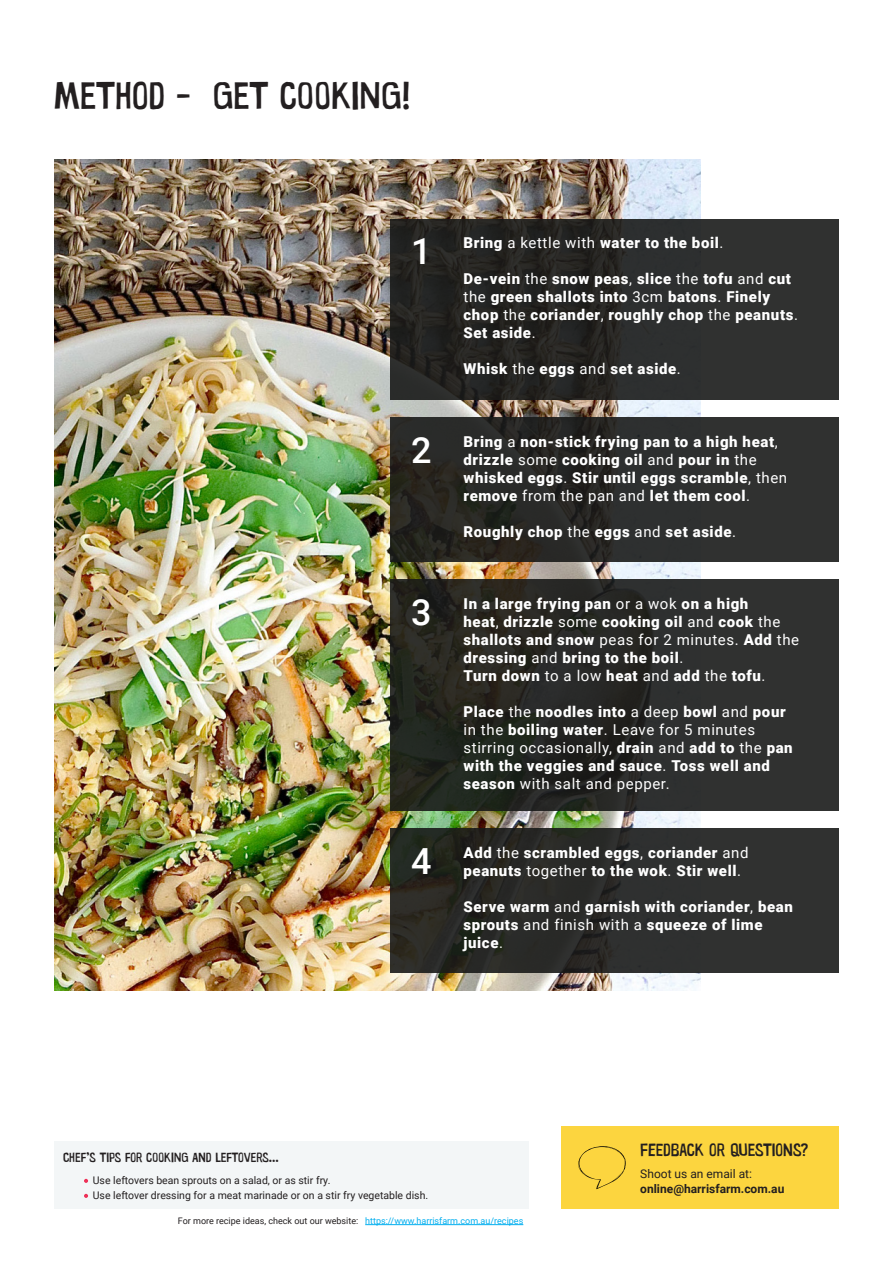
<style>
.page{position:relative;width:893px;height:1263px;background:#fff}
.page>*{position:absolute;margin:0;border:0;box-sizing:border-box;transform-origin:0 0}
.t1{font:39px "Warugaki";color:#231f20}
.t2{font:500 36px "Roboto";color:#fff}
.t3{font:18px "Warugaki";color:#231f20}
.t4{font:900 15px/18px "Roboto";letter-spacing:.04em;color:#fff}
.t5{font:13.5px "Warugaki";color:#231f20}
.t6{font:700 12px "Roboto";color:#231f20}
.t7{font:12px "Roboto";color:#231f20}
.t8{font:10.5px "Roboto";color:#231f20}
.t9{font:9px "Roboto";color:#231f20}
.t10{font:9px "Roboto";color:#00aeef}
.s1{font-weight:400}
</style>
<div class="page">
<div style="left:561px;top:1126px;width:278px;height:83px;background:#fcd53f"></div>
<hr style="left:365px;top:1224px;width:158px;height:1px;background:#00aeef">
<img style="left:54px;top:159px;width:646px;height:832px">
<div style="left:390px;top:219px;width:449px;height:180px;background:linear-gradient(to right,#21201d,#323433)"></div>
<svg style="left:390px;top:580px;width:449px;height:231px;background:#292a27"></svg>
<svg style="left:390px;top:418px;width:449px;height:144px;background:#2b2b29"></svg>
<div style="left:390px;top:829px;width:449px;height:144px;background:linear-gradient(to right,#252620,#323334)"></div>
<div style="left:54px;top:1141px;width:474px;height:68px;background:#f3f6f7"></div>
<svg style="left:84px;top:1179px;width:4px;height:4px"></svg>
<svg style="left:84px;top:1194px;width:4px;height:4px"></svg>
<svg style="left:578px;top:1146px;width:48px;height:43px"></svg>
<p class="t1" style="left:54px;top:72px;width:358px">METHOD - GET COOKING!</p>
<p class="t2" style="left:411px;top:226px;width:22px">1</p>
<p class="t4" style="left:464px;top:233px;width:261px">Bring <span class="s1">a kettle with</span> water to the boil<span class="s1">.</span></p>
<p class="t4" style="left:464px;top:269px;width:336px">De-vein <span class="s1">the</span> snow peas<span class="s1">,</span> slice <span class="s1">the</span> tofu <span class="s1">and</span> cut <span class="s1">the</span> green shallots into <span class="s1">3cm</span> batons<span class="s1">.</span> Finely chop <span class="s1">the</span> coriander<span class="s1">,</span> roughly chop <span class="s1">the</span> peanuts<span class="s1">.<br></span>Set aside<span class="s1">.</span></p>
<p class="t4" style="left:464px;top:359px;width:219px">Whisk <span class="s1">the</span> eggs <span class="s1">and</span> set aside<span class="s1">.</span></p>
<p class="t2" style="left:411px;top:425px;width:22px">2</p>
<p class="t4" style="left:464px;top:432px;width:325px">Bring <span class="s1">a</span> non-stick frying pan to a high heat<span class="s1">, </span>drizzle <span class="s1">some</span> cooking oil <span class="s1">and</span> pour in <span class="s1">the </span>whisked eggs<span class="s1">.</span> Stir until eggs scramble<span class="s1">, then </span>remove <span class="s1">from the pan and</span> let them cool<span class="s1">.</span></p>
<p class="t4" style="left:464px;top:522px;width:274px">Roughly chop <span class="s1">the</span> eggs <span class="s1">and</span> set aside<span class="s1">.</span></p>
<p class="t2" style="left:411px;top:587px;width:22px">3</p>
<p class="t2" style="left:411px;top:836px;width:22px">4</p>
<p class="t4" style="left:464px;top:594px;width:337px">In a large frying pan <span class="s1">or a wok</span> on a high<br>heat<span class="s1">,</span> drizzle <span class="s1">some</span> cooking oil <span class="s1">and</span> cook <span class="s1">the </span>shallots and snow <span class="s1">peas for 2 minutes.</span> Add <span class="s1">the </span>dressing <span class="s1">and</span> bring to the boil<span class="s1">.</span></p>
<p class="t4" style="left:464px;top:666px;width:303px">Turn down <span class="s1">to a low</span> heat <span class="s1">and</span> add <span class="s1">the</span> tofu<span class="s1">.</span></p>
<p class="t4" style="left:464px;top:702px;width:331px">Place <span class="s1">the</span> noodles into <span class="s1">a deep</span> bowl <span class="s1">and</span> pour <span class="s1">in the</span> boiling water<span class="s1">. Leave for 5 minutes stirring occasionally,</span> drain <span class="s1">and</span> add to <span class="s1">the</span> pan with the veggies and sauce<span class="s1">.</span> Toss well and season <span class="s1">with salt and pepper.</span></p>
<p class="t4" style="left:464px;top:843px;width:287px">Add <span class="s1">the</span> scrambled eggs<span class="s1">,</span> coriander <span class="s1">and </span>peanuts <span class="s1">together</span> to the wok<span class="s1">.</span> Stir well<span class="s1">.</span></p>
<p class="t4" style="left:464px;top:897px;width:331px">Serve warm <span class="s1">and</span> garnish with coriander<span class="s1">,</span> bean sprouts <span class="s1">and finish with a</span> squeeze of lime juice<span class="s1">.</span></p>
<p class="t5" style="left:63px;top:1149px;width:217px">CHEF’S TIPS FOR COOKING AN D LEFTOVERS...</p>
<p class="t8" style="left:93px;top:1173px;width:239px">Use leftovers bean sprouts on a salad, or as stir fry.</p>
<p class="t8" style="left:93px;top:1188px;width:337px">Use leftover dressing for a meat marinade or on a stir fry vegetable dish.</p>
<p class="t3" style="left:640px;top:1139px;width:169px">FEEDBACK OR QUESTIONS?</p>
<p class="t7" style="left:640px;top:1165px;width:113px">Shoot us an email at:</p>
<p class="t6" style="left:640px;top:1180px;width:146px">online@harrisfarm.com.au</p>
<p class="t9" style="left:178px;top:1214px;width:182px">For more recipe ideas, check out our website:</p>
<p class="t10" style="left:365px;top:1214px;width:160px">https://www.harrisfarm.com.au/recipes</p>
</div>
